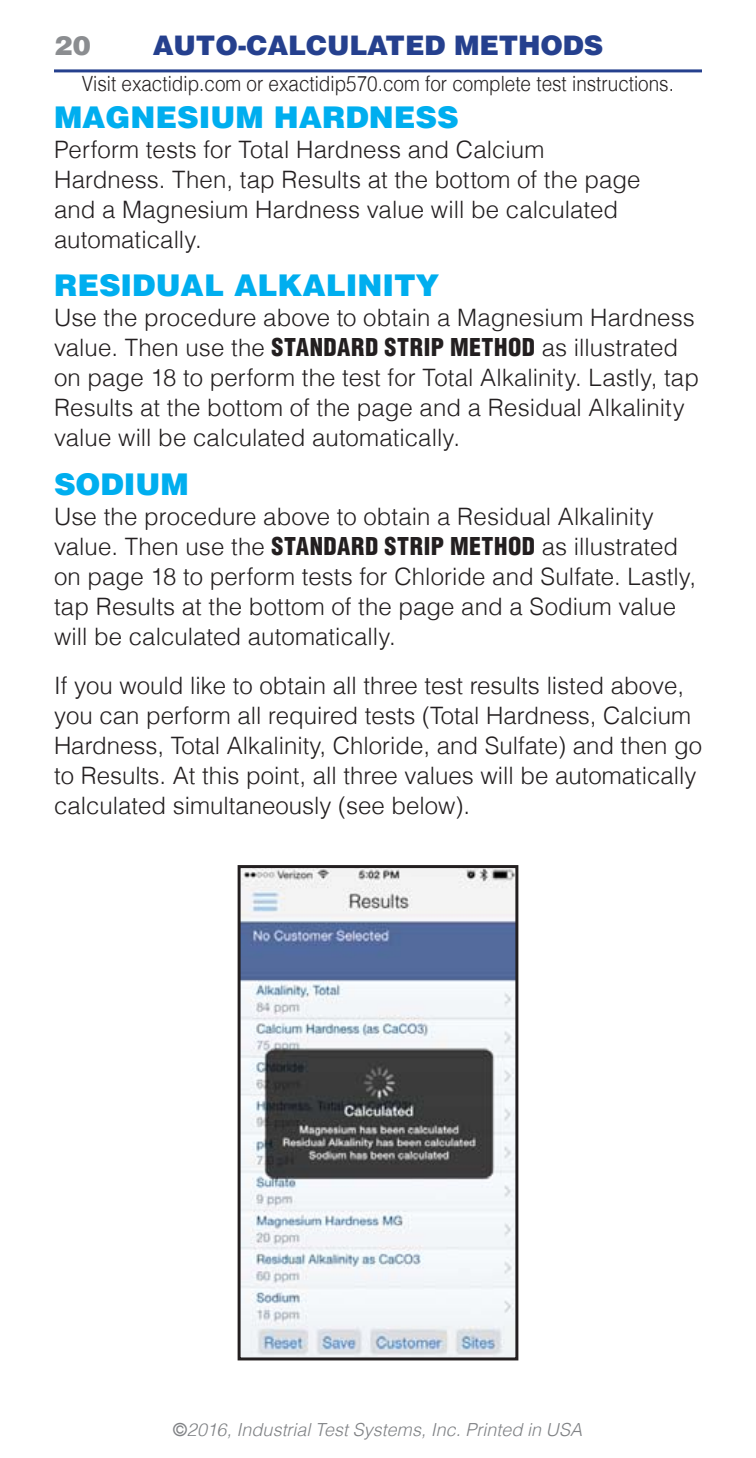
<style>
.page{position:relative;width:756px;height:1458px;background:#fff}
.page>*{position:absolute;margin:0;border:0;box-sizing:border-box;transform-origin:0 0}
.t1{font:900 30px "Helvetica LT";color:#00aeef}
.t2{font:900 27px "Helvetica LT";letter-spacing:-.005em;color:#25408e}
.t3{font:900 27px "Helvetica LT";color:#8b8d90}
.t4{font:300 24px/30px "Helvetica LT";color:#231f20}
.t5{font:300 21px "Helvetica LT";color:#231f20;scale:.9 1}
.t6{font:italic 300 18px "Helvetica LT";color:#808285}
.s1{font-weight:900;font-stretch:condensed}
.s2{font-weight:400;font-style:normal}
</style>
<div class="page">
<hr style="left:54px;top:69px;width:648px;height:3px;background:#25408e">
<img style="left:242px;top:869px;width:272px;height:487px">
<div style="left:238px;top:865px;width:280px;height:495px;border:3px solid #231f20"></div>
<p class="t3" style="left:54px;top:27px;width:38px">20</p>
<p class="t2" style="left:153px;top:27px;width:452px">AUTO-CALCULATED METHODS</p>
<p class="t5" style="left:82px;top:70px;width:659px">Visit exactidip.com or exactidip570.com for complete test instructions.</p>
<p class="t1" style="left:54px;top:97px;width:406px">MAGNESIUM HARDNESS</p>
<p class="t4" style="left:54px;top:133px;width:588px">Perform tests for Total Hardness and Calcium Hardness. Then, tap Results at the bottom of the page and a Magnesium Hardness value will be calculated automatically.</p>
<p class="t1" style="left:54px;top:266px;width:387px">RESIDUAL ALKALINITY</p>
<p class="t4" style="left:54px;top:302px;width:647px">Use the procedure above to obtain a Magnesium Hardness value. Then use the <span class="s1">STANDARD STRIP METHOD</span> as illustrated on page 18 to perform the test for Total Alkalinity. Lastly, tap Results at the bottom of the page and a Residual Alkalinity value will be calculated automatically.</p>
<p class="t1" style="left:54px;top:465px;width:136px">SODIUM</p>
<p class="t4" style="left:54px;top:501px;width:644px">Use the procedure above to obtain a Residual Alkalinity value. Then use the <span class="s1">STANDARD STRIP METHOD</span> as illustrated on page 18 to perform tests for Chloride and Sulfate. Lastly, tap Results at the bottom of the page and a Sodium value will be calculated automatically.</p>
<p class="t4" style="left:54px;top:670px;width:650px">If you would like to obtain all three test results listed above, you can perform all required tests (Total Hardness, Calcium Hardness, Total Alkalinity, Chloride, and Sulfate) and then go to Results. At this point, all three values will be automatically calculated simultaneously (see below).</p>
<p class="t6" style="left:174px;top:1418px;width:410px"><span class="s2">©</span>2016, Industrial Test Systems, Inc. Printed in USA</p>
</div>
